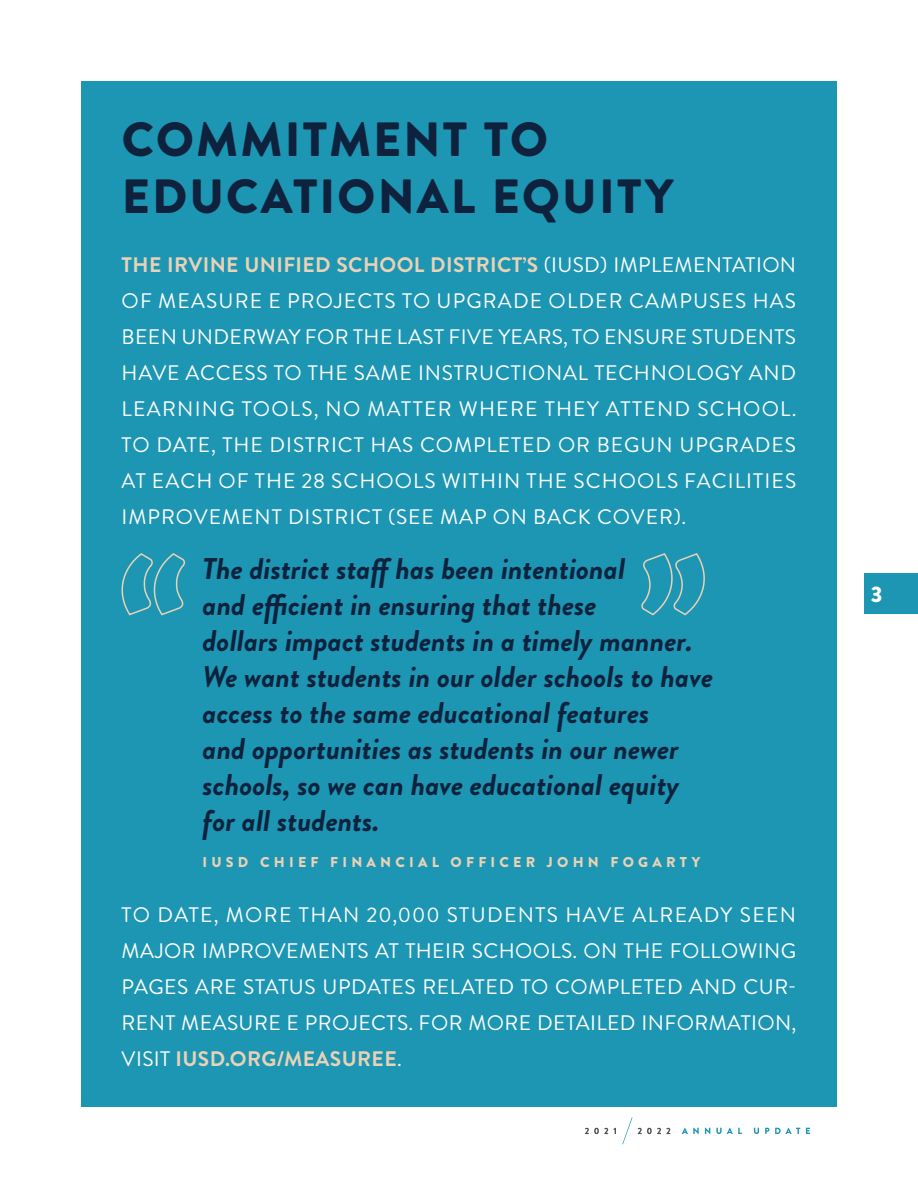
<style>
.page{position:relative;width:918px;height:1188px;background:#fff}
.page>*{position:absolute;margin:0;border:0;box-sizing:border-box;transform-origin:0 0}
.t1{font:900 48px/57.6px "Brandon Grotesque";letter-spacing:.045em;color:#0f223d}
.t2{font:italic 700 30px/36px "Brandon Grotesque";color:#0f223d}
.t3{font:900 22.5px "Brandon Grotesque";color:#fff}
.t4{font:21px/36px "Brandon Grotesque";letter-spacing:.03em;color:#fff;text-align:justify}
.t5{font:900 14.25px "Brandon Grotesque";letter-spacing:.295em;color:#ead2b6}
.s1{font-weight:700;color:#ead2b6}
</style>
<div class="page">
<div style="left:81px;top:81px;width:756px;height:1026px;background:#1c96b3"></div>
<div style="left:864px;top:574px;width:54px;height:40px;background:#1c96b3"></div>
<svg style="left:121px;top:553px;width:64px;height:63px"></svg>
<svg style="left:641px;top:553px;width:64px;height:63px"></svg>
<svg style="left:682px;top:1128px;width:128px;height:6px"></svg>
<svg style="left:622px;top:1117px;width:10px;height:27px"></svg>
<svg style="left:638px;top:1128px;width:32px;height:6px"></svg>
<svg style="left:585px;top:1128px;width:31px;height:6px"></svg>
<h1 class="t1" style="left:122px;top:111px;width:553px">COMMITMENT TO<br>EDUCATIONAL EQUITY</h1>
<p class="t4" style="left:122px;top:247px;width:676px"><span class="s1">THE IRVINE UNIFIED SCHOOL DISTRICT’S</span> (IUSD) IMPLEMENTATION OF MEASURE E PROJECTS TO UPGRADE OLDER CAMPUSES HAS BEEN UNDERWAY FOR THE LAST FIVE YEARS, TO ENSURE STUDENTS HAVE ACCESS TO THE SAME INSTRUCTIONAL TECHNOLOGY AND LEARNING TOOLS, NO MATTER WHERE THEY ATTEND SCHOOL.<br>TO DATE, THE DISTRICT HAS COMPLETED OR BEGUN UPGRADES AT EACH OF THE 28 SCHOOLS WITHIN THE SCHOOLS FACILITIES IMPROVEMENT DISTRICT (SEE MAP ON BACK COVER).</p>
<p class="t2" style="left:202px;top:551px;width:512px">The district staff has been intentional<br>and efficient in ensuring that these<br>dollars impact students in a timely manner.<br>We want students in our older schools to have access to the same educational features<br>and opportunities as students in our newer schools, so we can have educational equity for all students.</p>
<p class="t5" style="left:203px;top:852px;width:499px">IUSD CHIEF FINANCIAL OFFICER JOHN FOGARTY</p>
<p class="t4" style="left:122px;top:897px;width:676px">TO DATE, MORE THAN 20,000 STUDENTS HAVE ALREADY SEEN MAJOR IMPROVEMENTS AT THEIR SCHOOLS. ON THE FOLLOWING PAGES ARE STATUS UPDATES RELATED TO COMPLETED AND CUR-RENT MEASURE E PROJECTS. FOR MORE DETAILED INFORMATION, VISIT <span class="s1">IUSD.ORG/MEASUREE</span>.</p>
<p class="t3" style="left:871px;top:578px;width:13px">3</p>
</div>
